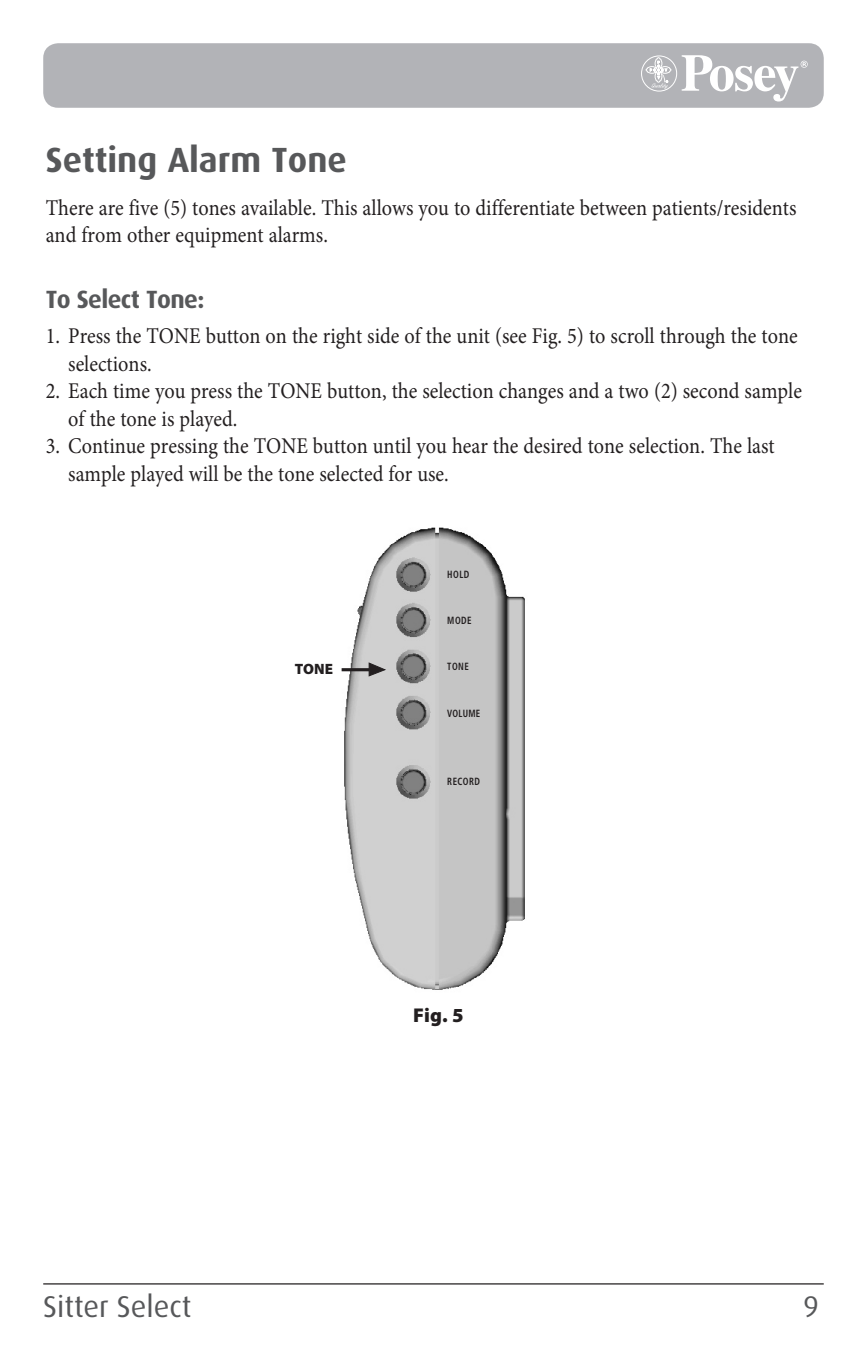
<style>
.page{position:relative;width:867px;height:1362px;background:#fff}
.page>*{position:absolute;margin:0;border:0;box-sizing:border-box;transform-origin:0 0}
.t1{font:700 35px "Dax";color:#57585a}
.t2{font:30px "Dax";color:#57585a}
.t3{font:700 25px "Dax";letter-spacing:-.025em;color:#57585a}
.t4{font:22.5px/27.5px "Minion Pro";color:#231f20;scale:.9 1}
.t5{font:900 20px "Myriad Pro";color:#231f20}
.t6{font:900 15px "Myriad Pro";color:#231f20}
.t7{font:700 condensed 10.5px "Frutiger";letter-spacing:.05em;color:#231f20;scale:.85 1}
</style>
<div class="page">
<div style="left:43px;top:43px;width:780px;height:65px;background:#b2b3b7;border-radius:15px"></div>
<svg style="left:681px;top:55px;width:126px;height:46px"></svg>
<div style="left:641px;top:55px;width:36px;height:36px;border:1px solid #fff;border-radius:50%"></div>
<svg style="left:645px;top:57px;width:26px;height:32px"></svg>
<hr style="left:43px;top:1282px;width:780px;height:2px;background:#231f20">
<img style="left:341px;top:527px;width:184px;height:463px">
<svg style="left:368px;top:662px;width:19px;height:14px"></svg>
<hr style="left:341px;top:668px;width:28px;height:3px;background:#231f20">
<h1 class="t1" style="left:46px;top:140px;width:302px">Setting Alarm Tone</h1>
<p class="t4" style="left:46px;top:194px;width:835px">There are five (5) tones available. This allows you to differentiate between patients/residents and from other equipment alarms.</p>
<p class="t3" style="left:46px;top:285px;width:160px">To Select Tone:</p>
<p class="t4" style="left:68px;top:322px;width:811px;text-indent:-22px">1. Press the TONE button on the right side of the unit (see Fig. 5) to scroll through the tone selections.</p>
<p class="t4" style="left:68px;top:377px;width:816px;text-indent:-22px">2. Each time you press the TONE button, the selection changes and a two (2) second sample of the tone is played.</p>
<p class="t4" style="left:68px;top:432px;width:786px;text-indent:-22px">3. Continue pressing the TONE button until you hear the desired tone selection. The last sample played will be the tone selected for use.</p>
<p class="t6" style="left:294px;top:658px;width:40px">TONE</p>
<p class="t7" style="left:447px;top:568px;width:27px">HOLD</p>
<p class="t7" style="left:447px;top:614px;width:29px">MODE</p>
<p class="t7" style="left:447px;top:660px;width:13px">TONE</p>
<p class="t7" style="left:447px;top:706px;width:14px">VOLUME</p>
<p class="t7" style="left:447px;top:774px;width:14px">RECOR</p>
<p class="t7" style="left:474px;top:774px;width:8px">D</p>
<p class="t5" style="left:413px;top:1001px;width:52px">Fig. 5</p>
<h2 class="t2" style="left:43px;top:1290px;width:150px">Sitter Select</h2>
<h2 class="t2" style="left:802px;top:1290px;width:17px">9</h2>
</div>
